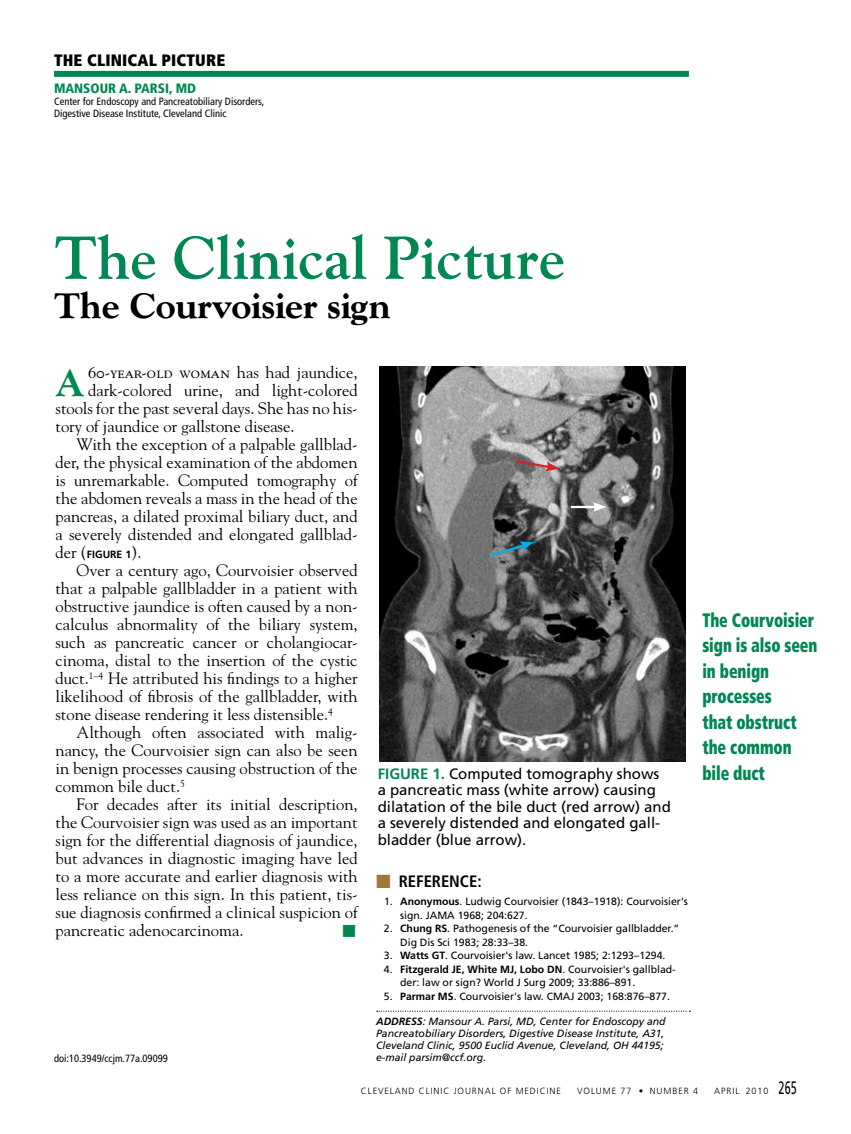
<style>
.page{position:relative;width:851px;height:1134px;background:#fff}
.page>*{position:absolute;margin:0;border:0;box-sizing:border-box;transform-origin:0 0}
.t1{font:700 60px "Goudy Std";letter-spacing:-.005em;color:#008752}
.t2{font:38.85px "Goudy Std Extra Bold SC800";color:#008752;scale:.96 1}
.t3{font:800 36px "Goudy Std";color:#000}
.t4{font:900 condensed 19.5px/25.5px "Frutiger LT Std";letter-spacing:-.005em;color:#008752;scale:.8 1}
.t5{font:16.5px/18px "Goudy Std";color:#000;text-align:justify}
.t6{font:900 condensed 16.5px "Frutiger LT Std";letter-spacing:.01em;color:#000}
.t7{font:700 condensed 16.5px "Frutiger LT Std";color:#000}
.t8{font:15px/16.5px "Frutiger LT Std";color:#000}
.t9{font:15px "Universal Std Newswith Comm Pi";color:#008752}
.t10{font:900 condensed 13.5px "Frutiger LT Std";color:#008752}
.t11{font:10.5px/13.5px "Frutiger LT Std";color:#000}
.t12{font:italic 10.5px/12px "Frutiger LT Std";color:#000}
.t13{font:condensed 10.5px/12px "Frutiger LT Std";color:#000}
.t14{font:700 10.5px "Frutiger LT Std";color:#000}
.t15{font:300 9px "Frutiger LT Std";letter-spacing:.1em;color:#000}
.s1{font-family:"Goudy Std";font-weight:400;font-size:16.5px}
.s2{font-weight:700;color:#008752}
.s3{font-family:"Universal Std Newswith Comm Pi";font-weight:400;font-stretch:normal;color:#a17739}
.s4{font-weight:700}
.s5{font-weight:400;font-size:18px}
</style>
<div class="page">
<svg style="left:377px;top:1011px;width:313px;height:1px"></svg>
<div style="left:54px;top:71px;width:634px;height:6px;background:#008752"></div>
<img style="left:379px;top:366px;width:306px;height:396px">
<hr style="left:571px;top:506px;width:26px;height:2px;background:#fff">
<svg style="left:593px;top:502px;width:13px;height:10px"></svg>
<svg style="left:488px;top:541px;width:46px;height:17px"></svg>
<svg style="left:513px;top:459px;width:46px;height:12px"></svg>
<p class="t6" style="left:54px;top:51px;width:173px">The Clinical Picture</p>
<p class="t10" style="left:54px;top:80px;width:144px">MANSOUR A. PARSI, MD</p>
<p class="t13" style="left:54px;top:96px;width:212px">Center for Endoscopy and Pancreatobiliary Disorders,<br>Digestive Disease Institute, Cleveland Clinic</p>
<h1 class="t1" style="left:54px;top:222px;width:512px">The Clinical Picture</h1>
<h3 class="t3" style="left:54px;top:284px;width:338px">The Courvoisier sign</h3>
<h2 class="t2" style="left:56px;top:360px;width:32px">A</h2>
<p class="t5" style="left:88px;top:363px;width:271px">60-year-old woman has had jaundice,</p>
<p class="t5" style="left:88px;top:381px;width:271px">dark-colored urine, and light-colored</p>
<p class="t5" style="left:56px;top:399px;width:303px">stools for the past several days. She has no his-</p>
<p class="t5" style="left:56px;top:417px;width:240px">tory of jaundice or gallstone disease.</p>
<p class="t5" style="left:77px;top:435px;width:282px">With the exception of a palpable gallblad-</p>
<p class="t5" style="left:56px;top:453px;width:303px">der, the physical examination of the abdomen</p>
<p class="t5" style="left:56px;top:471px;width:303px">is unremarkable. Computed tomography of</p>
<p class="t5" style="left:56px;top:489px;width:304px">the abdomen reveals a mass in the head of the</p>
<p class="t5" style="left:56px;top:507px;width:303px">pancreas, a dilated proximal biliary duct, and</p>
<p class="t5" style="left:56px;top:525px;width:303px">a severely distended and elongated gallblad-</p>
<p class="t14" style="left:56px;top:548px;width:88px"><span class="s1">der (</span>Figure 1<span class="s1">).</span></p>
<p class="t5" style="left:55px;top:561px;width:304px;text-indent:21px">Over a century ago, Courvoisier observed that a palpable gallbladder in a patient with obstructive jaundice is often caused by a non&shy;calculus abnormality of the biliary system, such as pancreatic cancer or cholangiocar&shy;cinoma, distal to the insertion of the cystic duct.<sup>1–4</sup> He attributed his findings to a higher likelihood of fibrosis of the gallbladder, with stone disease rendering it less distensible.<sup>4</sup></p>
<p class="t5" style="left:56px;top:723px;width:303px;text-indent:21px">Although often associated with malig&shy;nancy, the Courvoisier sign can also be seen in benign processes causing obstruction of the common bile duct.<sup>5</sup></p>
<p class="t5" style="left:56px;top:795px;width:303px;text-indent:21px">For decades after its initial description, the Courvoisier sign was used as an important sign for the differential diagnosis of jaundice, but advances in diagnostic imaging have led to a more accurate and earlier diagnosis with less reliance on this sign. In this patient, tis&shy;sue diagnosis confirmed a clinical suspicion of pancreatic adenocarcinoma.</p>
<p class="t9" style="left:342px;top:925px;width:15px">■</p>
<p class="t13" style="left:54px;top:1053px;width:115px">doi:10.3949/ccjm.77a.09099</p>
<p class="t8" style="left:378px;top:765px;width:294px"><span class="s2">Figure 1.</span> Computed tomography shows a pancreatic mass (white arrow) causing dilatation of the bile duct (red arrow) and a severely distended and elongated gall&shy;bladder (blue arrow).</p>
<p class="t7" style="left:376px;top:872px;width:107px"><span class="s3">■</span> REFERENCE:</p>
<p class="t11" style="left:400px;top:895px;width:289px;text-indent:-16px">1. <span class="s4">Anonymous</span>. Ludwig Courvoisier (1843–1918): Courvoisier's sign. JAMA 1968; 204:627.</p>
<p class="t11" style="left:400px;top:922px;width:281px;text-indent:-16px">2. <span class="s4">Chung RS</span>. Pathogenesis of the “Courvoisier gallbladder.”<br>Dig Dis Sci 1983; 28:33–38.</p>
<p class="t11" style="left:384px;top:949px;width:283px">3. <span class="s4">Watts GT</span>. Courvoisier's law. Lancet 1985; 2:1293–1294.</p>
<p class="t11" style="left:400px;top:962px;width:277px;text-indent:-16px">4. <span class="s4">Fitzgerald JE, White MJ, Lobo DN</span>. Courvoisier's gallblad&shy;der: law or sign? World J Surg 2009; 33:886–891.</p>
<p class="t11" style="left:384px;top:989px;width:287px">5. <span class="s4">Parmar MS</span>. Courvoisier's law. CMAJ 2003; 168:876–877.</p>
<p class="t12" style="left:376px;top:1016px;width:291px"><span class="s4">ADDRESS</span>: Mansour A. Parsi, MD, Center for Endoscopy and Pancreatobiliary Disorders, Digestive Disease Institute, A31, Cleveland Clinic, 9500 Euclid Avenue, Cleveland, OH 44195; e-mail parsim@ccf.org.</p>
<p class="t4" style="left:702px;top:607px;width:145px">The Courvoisier sign is also seen in benign processes<br>that obstruct the common bile duct</p>
<p class="t15" style="left:361px;top:1085px;width:202px">CLEVELAND CLINIC JOURNAL OF MEDICINE</p>
<p class="t15" style="left:577px;top:1085px;width:122px">VOLUME 77 • NUMBER 4</p>
<p class="t15" style="left:714px;top:1085px;width:84px">APRIL 2010 <span class="s5">265</span></p>
</div>
